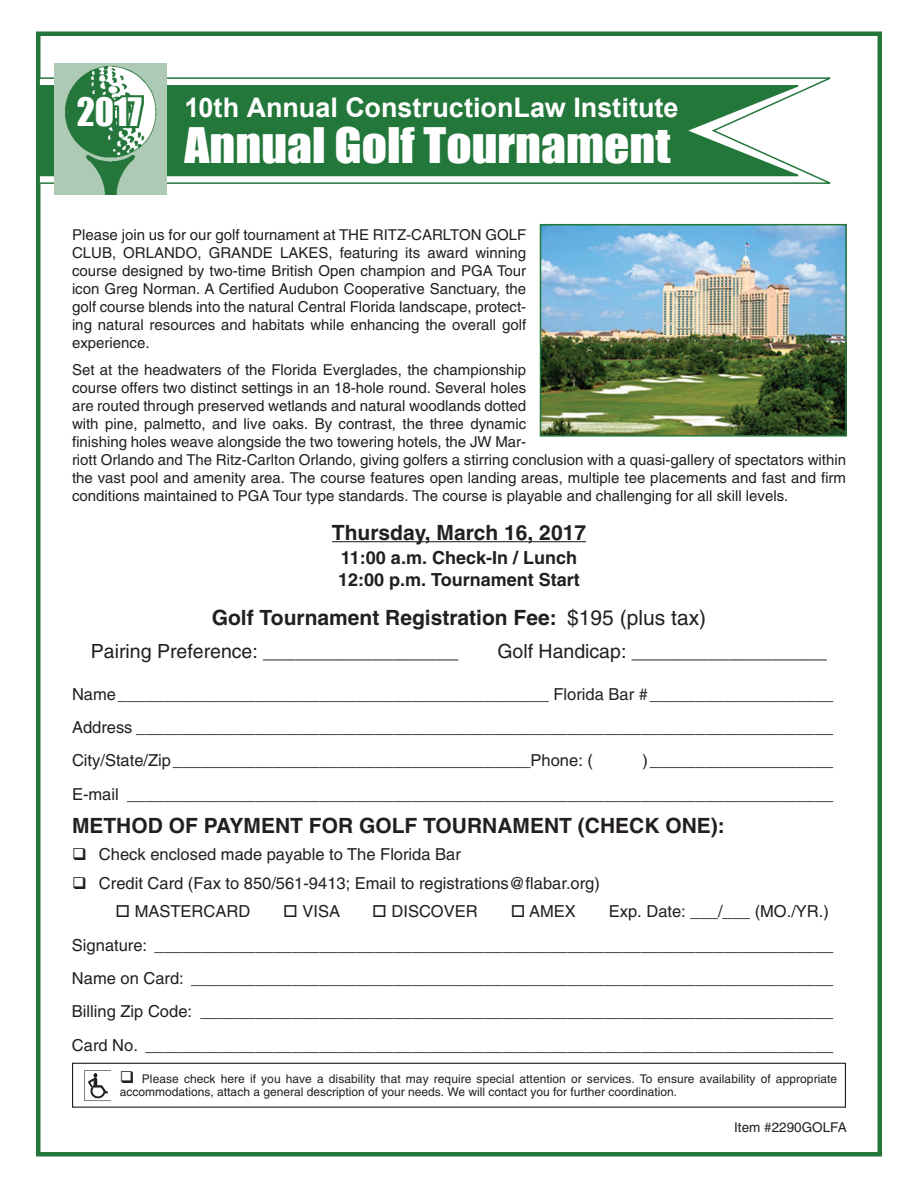
<style>
.page{position:relative;width:918px;height:1188px;background:#fff}
.page>*{position:absolute;margin:0;border:0;box-sizing:border-box;transform-origin:0 0}
.t1{font:45px "Impact";color:#fff;scale:1.1 1}
.t2{font:36px "Impact";color:#fff}
.t3{font:700 27px "Arial";color:#fff}
.t4{font:700 21px "Helvetica";color:#231f20}
.t5{font:19.5px "Helvetica";color:#231f20}
.t6{font:700 18px/21.6px "Helvetica";color:#231f20}
.t7{font:16.5px/33.3px "Helvetica";color:#231f20;text-align:justify}
.t8{font:15px/18px "Helvetica";color:#231f20;text-align:justify}
.t9{font:13.5px "Helvetica";color:#231f20}
.t10{font:12px/13.5px "Helvetica";letter-spacing:.005em;color:#231f20}
.s1{font-weight:400}
</style>
<div class="page">
<div style="left:36px;top:32px;width:846px;height:1124px;border:4px solid #24773b"></div>
<svg style="left:38px;top:77px;width:793px;height:108px"></svg>
<svg style="left:38px;top:84px;width:768px;height:93px;background:#3a854f"></svg>
<img style="left:55px;top:63px;width:111px;height:131px">
<svg style="left:72px;top:91px;width:74px;height:41px;background:#478c5a"></svg>
<hr style="left:332px;top:541px;width:254px;height:1px;background:#231f20">
<img style="left:84px;top:1070px;width:27px;height:31px">
<div style="left:72px;top:1063px;width:774px;height:45px;border:1px solid #231f20"></div>
<img style="left:543px;top:227px;width:301px;height:207px">
<div style="left:540px;top:224px;width:307px;height:213px;border:2px solid #24773b"></div>
<h2 class="t2" style="left:77px;top:84px;width:67px">2017</h2>
<h3 class="t3" style="left:184px;top:89px;width:496px">10th Annual ConstructionLaw Institute</h3>
<h1 class="t1" style="left:184px;top:110px;width:443px">Annual Golf Tournament</h1>
<p class="t8" style="left:72px;top:226px;width:456px">Please join us for our golf tournament at THE RITZ-CARLTON GOLF CLUB, ORLANDO, GRANDE LAKES, featuring its award winning course designed by two-time British Open champion and PGA Tour icon Greg Norman. A Certified Audubon Cooperative Sanctuary, the golf course blends into the natural Central Florida landscape, protect&shy;ing natural resources and habitats while enhancing the overall golf experience.</p>
<p class="t8" style="left:72px;top:361px;width:776px;text-align:left">Set at the headwaters of the Florida Everglades, the championship<br>course offers two distinct settings in an 18-hole round. Several holes<br>are routed through preserved wetlands and natural woodlands dotted<br>with pine, palmetto, and live oaks. By contrast, the three dynamic<br>finishing holes weave alongside the two towering hotels, the JW Mar-<br>riott Orlando and The Ritz-Carlton Orlando, giving golfers a stirring conclusion with a quasi-gallery of spectators within the vast pool and amenity area. The course features open landing areas, multiple tee placements and fast and firm conditions maintained to PGA Tour type standards. The course is playable and challenging for all skill levels.</p>
<h3 class="t4" style="left:332px;top:519px;width:256px">Thursday, March 16, 2017</h3>
<p class="t6" style="left:338px;top:547px;width:243px">11:00 a.m. Check-In / Lunch<br>12:00 p.m. Tournament Start</p>
<h3 class="t4" style="left:212px;top:604px;width:496px">Golf Tournament Registration Fee: <span class="s1">$195 (plus tax)</span></h3>
<h3 class="t5" style="left:91px;top:640px;width:369px">Pairing Preference: __________________</h3>
<h3 class="t5" style="left:497px;top:640px;width:331px">Golf Handicap: __________________</h3>
<p class="t7" style="left:72px;top:677px;width:763px">Name_______________________________________________ Florida Bar #____________________ Address ____________________________________________________________________________ City/State/Zip_______________________________________Phone: (</p>
<p class="t7" style="left:72px;top:744px;width:763px;text-align:right">)____________________<br>E-mail _____________________________________________________________________________</p>
<h3 class="t4" style="left:72px;top:812px;width:654px">METHOD OF PAYMENT FOR GOLF TOURNAMENT (CHECK ONE):</h3>
<p class="t7" style="left:72px;top:837px;width:390px">❑ Check enclosed made payable to The Florida Bar</p>
<p class="t7" style="left:72px;top:866px;width:529px">❑ Credit Card (Fax to 850/561-9413; Email to registrations@flabar.org)</p>
<p class="t7" style="left:115px;top:895px;width:136px">□ MASTERCARD</p>
<p class="t7" style="left:283px;top:895px;width:58px">□ VISA</p>
<p class="t7" style="left:372px;top:895px;width:107px">□ DISCOVER</p>
<p class="t7" style="left:511px;top:895px;width:67px">□ AMEX</p>
<p class="t7" style="left:72px;top:895px;width:763px;text-align:left;text-indent:537px">Exp. Date: ___/___ (MO./YR.)<br>Signature: __________________________________________________________________________ Name on Card: ______________________________________________________________________ Billing Zip Code: _____________________________________________________________________ Card No. ___________________________________________________________________________</p>
<p class="t10" style="left:120px;top:1072px;width:719px">❑ Please check here if you have a disability that may require special attention or services. To ensure availability of appropriate accommodations, attach a general description of your needs. We will contact you for further coordination.</p>
<p class="t9" style="left:734px;top:1119px;width:114px">Item #2290GOLFA</p>
</div>
